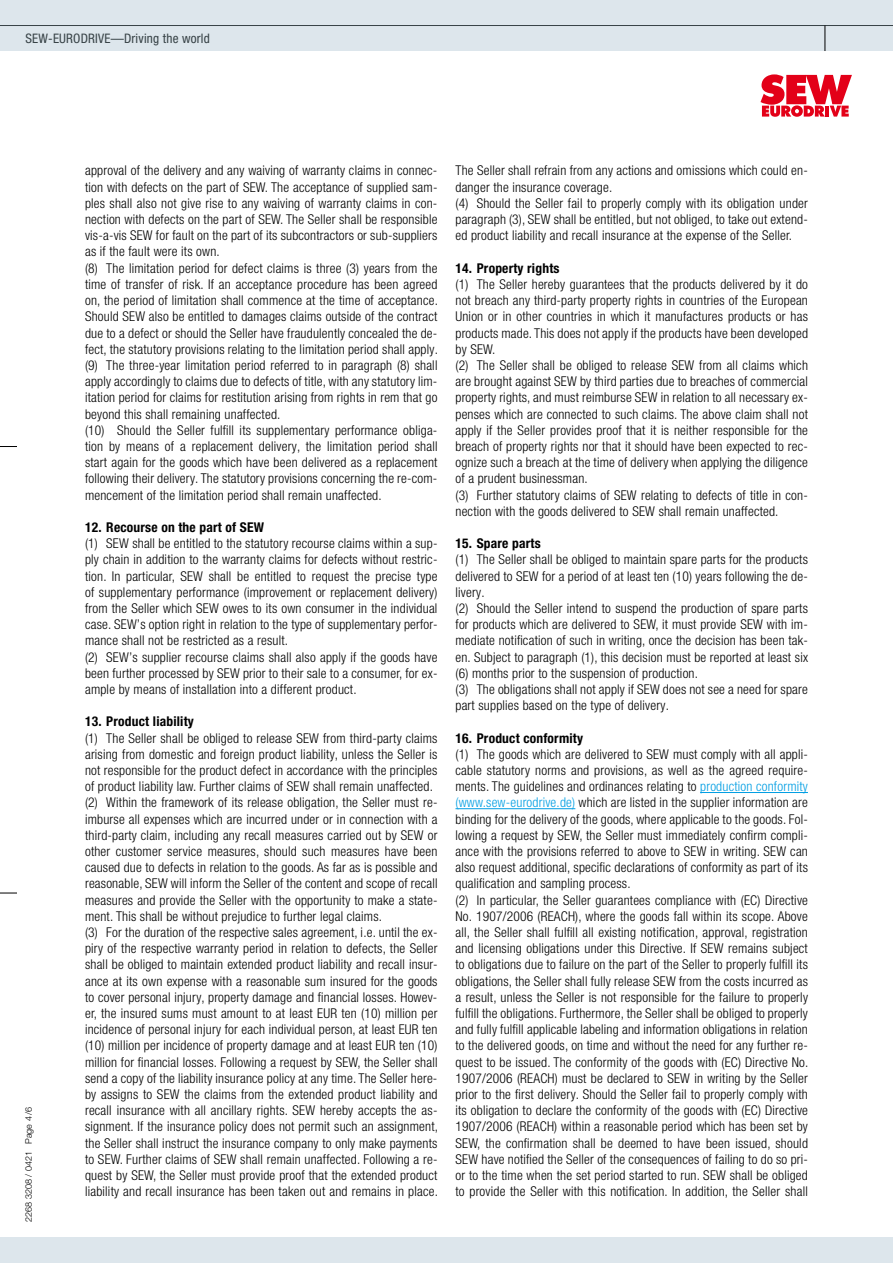
<style>
.page{position:relative;width:893px;height:1263px;background:#fff}
.page>*{position:absolute;margin:0;border:0;box-sizing:border-box;transform-origin:0 0}
.t1{font:300 condensed 13.5px/16.2px "Helvetica Neue LT Pro";letter-spacing:.015em;color:#000}
.t2{font:700 condensed 13.5px "Helvetica Neue LT Pro";letter-spacing:.015em;color:#000}
.t3{font:condensed 13.2px "Helvetica Neue LT Pro";letter-spacing:.015em;color:#384347}
.t4{font:300 9px "Helvetica Neue LT Pro";color:#000}
.s1{color:#009ee3}
</style>
<div class="page">
<div style="left:0;top:0;width:893px;height:51px;background:#dde6ec"></div>
<div style="left:0;top:1237px;width:893px;height:26px;background:#dde6ec"></div>
<svg style="left:0;top:446px;width:17px;height:1px"></svg>
<svg style="left:0;top:893px;width:17px;height:1px"></svg>
<hr style="left:0;top:25px;width:893px;height:1px;background:#384347">
<svg style="left:825px;top:26px;width:1px;height:25px"></svg>
<svg style="left:760px;top:74px;width:92px;height:43px"></svg>
<hr style="left:700px;top:792px;width:108px;height:1px;background:#009ee3">
<hr style="left:455px;top:808px;width:120px;height:1px;background:#009ee3">
<p class="t3" style="left:26px;top:31px;width:186px">SEW-EURODRIVE—Driving the world</p>
<p class="t4" style="left:23px;top:1222px;width:116px;rotate:-90deg">2268 3208 / 0421 Page 4/6</p>
<p class="t1" style="left:85px;top:163px;width:354px">approval of the delivery and any waiving of warranty claims in connec&shy;tion with defects on the part of SEW. The acceptance of supplied sam&shy;ples shall also not give rise to any waiving of warranty claims in con&shy;nection with defects on the part of SEW. The Seller shall be responsible vis-a-vis SEW for fault on the part of its subcontractors or sub-suppliers as if the fault were its own.<br>(8) The limitation period for defect claims is three (3) years from the time of transfer of risk. If an acceptance procedure has been agreed on, the period of limitation shall commence at the time of acceptance.<br>Should SEW also be entitled to damages claims outside of the contract due to a defect or should the Seller have fraudulently concealed the de&shy;fect, the statutory provisions relating to the limitation period shall apply. (9) The three-year limitation period referred to in paragraph (8) shall apply accordingly to claims due to defects of title, with any statutory lim&shy;itation period for claims for restitution arising from rights in rem that go beyond this shall remaining unaffected.<br>(10) Should the Seller fulfill its supplementary performance obliga&shy;tion by means of a replacement delivery, the limitation period shall start again for the goods which have been delivered as a replacement following their delivery. The statutory provisions concerning the re-com&shy;mencement of the limitation period shall remain unaffected.</p>
<p class="t2" style="left:85px;top:519px;width:180px">12. Recourse on the part of SEW</p>
<p class="t1" style="left:85px;top:535px;width:354px">(1) SEW shall be entitled to the statutory recourse claims within a sup&shy;ply chain in addition to the warranty claims for defects without restric&shy;tion. In particular, SEW shall be entitled to request the precise type of supplementary performance (improvement or replacement delivery) from the Seller which SEW owes to its own consumer in the individual case. SEW’s option right in relation to the type of supplementary perfor&shy;mance shall not be restricted as a result.<br>(2) SEW’s supplier recourse claims shall also apply if the goods have been further processed by SEW prior to their sale to a consumer, for ex&shy;ample by means of installation into a different product.</p>
<p class="t2" style="left:85px;top:713px;width:110px">13. Product liability</p>
<p class="t1" style="left:85px;top:730px;width:354px">(1) The Seller shall be obliged to release SEW from third-party claims arising from domestic and foreign product liability, unless the Seller is not responsible for the product defect in accordance with the principles of product liability law. Further claims of SEW shall remain unaffected. (2) Within the framework of its release obligation, the Seller must re&shy;imburse all expenses which are incurred under or in connection with a third-party claim, including any recall measures carried out by SEW or other customer service measures, should such measures have been caused due to defects in relation to the goods. As far as is possible and reasonable, SEW will inform the Seller of the content and scope of recall measures and provide the Seller with the opportunity to make a state&shy;ment. This shall be without prejudice to further legal claims.<br>(3) For the duration of the respective sales agreement, i.e. until the ex&shy;piry of the respective warranty period in relation to defects, the Seller shall be obliged to maintain extended product liability and recall insur&shy;ance at its own expense with a reasonable sum insured for the goods to cover personal injury, property damage and financial losses. Howev&shy;er, the insured sums must amount to at least EUR ten (10) million per incidence of personal injury for each individual person, at least EUR ten (10) million per incidence of property damage and at least EUR ten (10) million for financial losses. Following a request by SEW, the Seller shall send a copy of the liability insurance policy at any time. The Seller here&shy;by assigns to SEW the claims from the extended product liability and recall insurance with all ancillary rights. SEW hereby accepts the as&shy;signment. If the insurance policy does not permit such an assignment, the Seller shall instruct the insurance company to only make payments to SEW. Further claims of SEW shall remain unaffected. Following a re&shy;quest by SEW, the Seller must provide proof that the extended product liability and recall insurance has been taken out and remains in place.</p>
<p class="t1" style="left:455px;top:163px;width:354px">The Seller shall refrain from any actions and omissions which could en&shy;danger the insurance coverage.<br>(4) Should the Seller fail to properly comply with its obligation under paragraph (3), SEW shall be entitled, but not obliged, to take out extend&shy;ed product liability and recall insurance at the expense of the Seller.</p>
<p class="t2" style="left:455px;top:260px;width:106px">14. Property rights</p>
<p class="t1" style="left:455px;top:276px;width:354px">(1) The Seller hereby guarantees that the products delivered by it do not breach any third-party property rights in countries of the European Union or in other countries in which it manufactures products or has products made. This does not apply if the products have been developed by SEW.<br>(2) The Seller shall be obliged to release SEW from all claims which are brought against SEW by third parties due to breaches of commercial property rights, and must reimburse SEW in relation to all necessary ex&shy;penses which are connected to such claims. The above claim shall not apply if the Seller provides proof that it is neither responsible for the breach of property rights nor that it should have been expected to rec&shy;ognize such a breach at the time of delivery when applying the diligence of a prudent businessman.<br>(3) Further statutory claims of SEW relating to defects of title in con&shy;nection with the goods delivered to SEW shall remain unaffected.</p>
<p class="t2" style="left:455px;top:535px;width:87px">15. Spare parts</p>
<p class="t1" style="left:455px;top:551px;width:354px">(1) The Seller shall be obliged to maintain spare parts for the products delivered to SEW for a period of at least ten (10) years following the de&shy;livery.<br>(2) Should the Seller intend to suspend the production of spare parts for products which are delivered to SEW, it must provide SEW with im&shy;mediate notification of such in writing, once the decision has been tak&shy;en. Subject to paragraph (1), this decision must be reported at least six (6) months prior to the suspension of production.<br>(3) The obligations shall not apply if SEW does not see a need for spare part supplies based on the type of delivery.</p>
<p class="t2" style="left:455px;top:730px;width:129px">16. Product conformity</p>
<p class="t1" style="left:455px;top:746px;width:354px">(1) The goods which are delivered to SEW must comply with all appli&shy;cable statutory norms and provisions, as well as the agreed require&shy;ments. The guidelines and ordinances relating to <span class="s1">production conformity (www.sew-eurodrive.de)</span> which are listed in the supplier information are binding for the delivery of the goods, where applicable to the goods. Fol&shy;lowing a request by SEW, the Seller must immediately confirm compli&shy;ance with the provisions referred to above to SEW in writing. SEW can also request additional, specific declarations of conformity as part of its qualification and sampling process.<br>(2) In particular, the Seller guarantees compliance with (EC) Directive No. 1907/2006 (REACH), where the goods fall within its scope. Above all, the Seller shall fulfill all existing notification, approval, registration and licensing obligations under this Directive. If SEW remains subject to obligations due to failure on the part of the Seller to properly fulfill its obligations, the Seller shall fully release SEW from the costs incurred as a result, unless the Seller is not responsible for the failure to properly fulfill the obligations. Furthermore, the Seller shall be obliged to properly and fully fulfill applicable labeling and information obligations in relation to the delivered goods, on time and without the need for any further re&shy;quest to be issued. The conformity of the goods with (EC) Directive No.<br>1907/2006 (REACH) must be declared to SEW in writing by the Seller prior to the first delivery. Should the Seller fail to properly comply with its obligation to declare the conformity of the goods with (EC) Directive 1907/2006 (REACH) within a reasonable period which has been set by SEW, the confirmation shall be deemed to have been issued, should SEW have notified the Seller of the consequences of failing to do so pri&shy;or to the time when the set period started to run. SEW shall be obliged to provide the Seller with this notification. In addition, the Seller shall</p>
</div>
